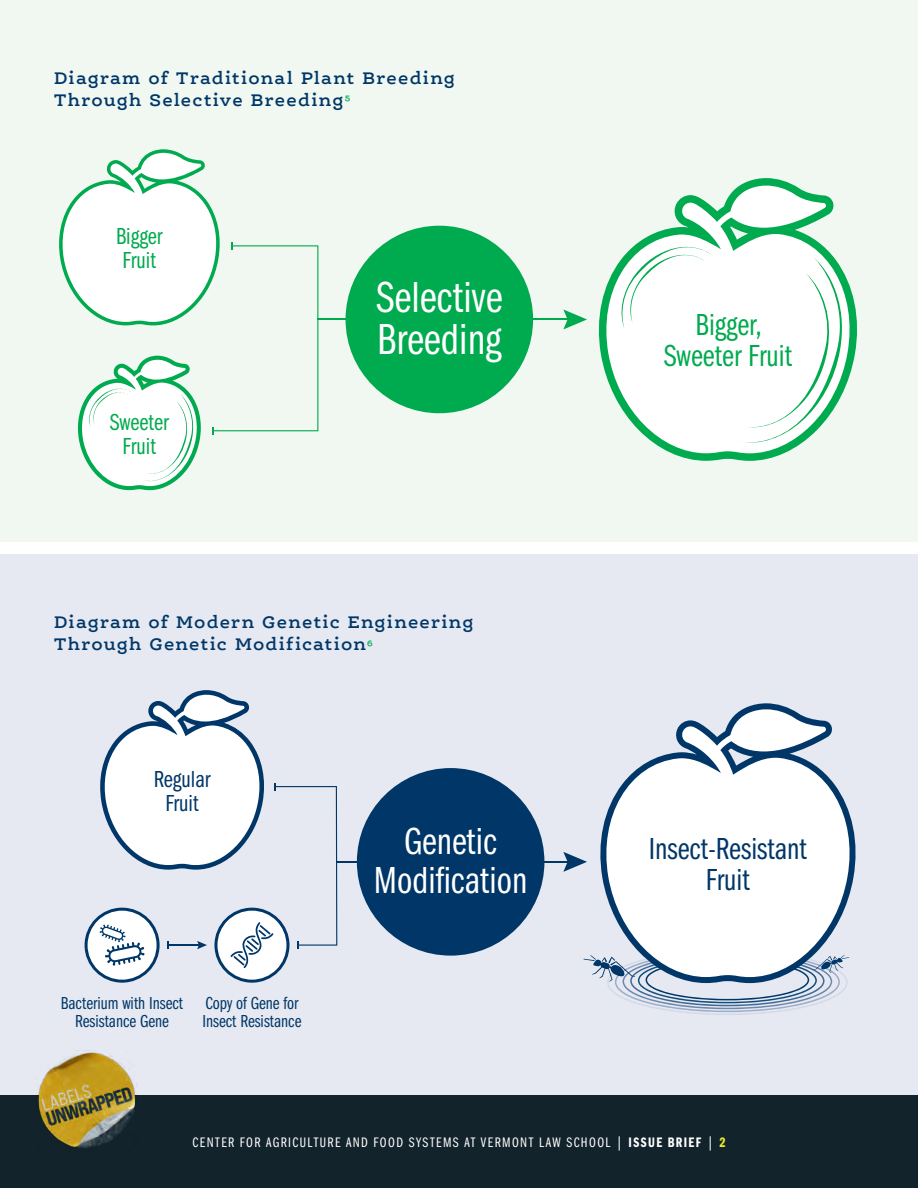
<style>
.page{position:relative;width:918px;height:1188px;background:#fff}
.page>*{position:absolute;margin:0;border:0;box-sizing:border-box;transform-origin:0 0}
.t1{font:45px/42px "Franklin Gothic LT Pro Bk Cm";color:#fff}
.t2{font:39px/39px "Franklin Gothic LT Pro Bk Cm";color:#fff;text-align:center}
.t3{font:31.5px/31.5px "Franklin Gothic LT Pro Bk Cm";color:#003768;text-align:center}
.t4{font:31.5px/31.5px "Franklin Gothic LT Pro Bk Cm";color:#00aa4f;text-align:center}
.t5{font:24px/23.9px "Franklin Gothic LT Pro Bk Cm";color:#00aa4f}
.t6{font:24px/24px "Franklin Gothic LT Pro Bk Cm";color:#003768;text-align:center}
.Heading_3{font:600 18px/21.6px "Ernestine Pro";letter-spacing:.065em;color:#003768}
.t7{font:18px/18px "Franklin Gothic LT Pro Bk Cm";color:#003768;text-align:center}
.t8{font:14.25px "Franklin Gothic LT Pro Bk Cm";letter-spacing:.105em;color:#fff}
.s1{font-family:"Franklin Gothic LT Pro Dm Cm"}
.s2{font-family:"Franklin Gothic LT Pro Dm Cm";color:#ebe72a}
</style>
<div class="page">
<div style="left:0;top:0;width:918px;height:541px;background:#f1f8f1"></div>
<div style="left:0;top:555px;width:918px;height:541px;background:#e6e9f1"></div>
<hr style="left:318px;top:319px;width:253px;height:1px;background:#00aa4f">
<svg style="left:563px;top:309px;width:24px;height:20px"></svg>
<div style="left:346px;top:226px;width:187px;height:187px;background:#00aa4f;border-radius:50%"></div>
<svg style="left:59px;top:149px;width:259px;height:341px"></svg>
<svg style="left:598px;top:178px;width:259px;height:283px"></svg>
<svg style="left:733px;top:258px;width:114px;height:203px"></svg>
<svg style="left:618px;top:226px;width:96px;height:103px"></svg>
<svg style="left:584px;top:955px;width:263px;height:60px"></svg>
<svg style="left:597px;top:703px;width:259px;height:280px;fill:#fff"></svg>
<hr style="left:336px;top:861px;width:235px;height:1px;background:#003768">
<svg style="left:563px;top:852px;width:24px;height:20px"></svg>
<div style="left:357px;top:768px;width:187px;height:188px;background:#003768;border-radius:50%"></div>
<svg style="left:85px;top:690px;width:252px;height:293px"></svg>
<div style="left:0;top:1096px;width:918px;height:92px;background:#12232c"></div>
<img style="left:37px;top:1052px;width:101px;height:96px">
<p class="Heading_3" style="left:54px;top:67px;width:403px">Diagram of Traditional Plant Breeding<br>Through Selective Breeding<sub>5</sub></p>
<p class="t5" style="left:116px;top:225px;width:48px">Bigger<br>Fruit</p>
<p class="t5" style="left:110px;top:410px;width:61px;text-align:center">Sweeter<br>Fruit</p>
<p class="t1" style="left:376px;top:276px;width:128px">Selective<br>Breeding</p>
<p class="Heading_3" style="left:54px;top:611px;width:421px">Diagram of Modern Genetic Engineering<br>Through Genetic Modification<sub>6</sub></p>
<p class="t6" style="left:154px;top:767px;width:58px">Regular<br>Fruit</p>
<p class="t7" style="left:61px;top:995px;width:124px">Bacterium with Insect<br>Resistance Gene</p>
<p class="t7" style="left:203px;top:995px;width:100px;text-align:left">Copy of Gene for<br>Insect Resistance</p>
<p class="t2" style="left:374px;top:822px;width:155px">Genetic<br>Modification</p>
<p class="t4" style="left:664px;top:309px;width:130px">Bigger,<br>Sweeter Fruit</p>
<p class="t3" style="left:649px;top:833px;width:160px">Insect-Resistant<br>Fruit</p>
<p class="t8" style="left:193px;top:1134px;width:534px">CENTER FOR AGRICULTURE AND FOOD SYSTEMS AT VERMONT LAW SCHOOL | <span class="s1">ISSUE BRIEF</span> | <span class="s2">2</span></p>
</div>
